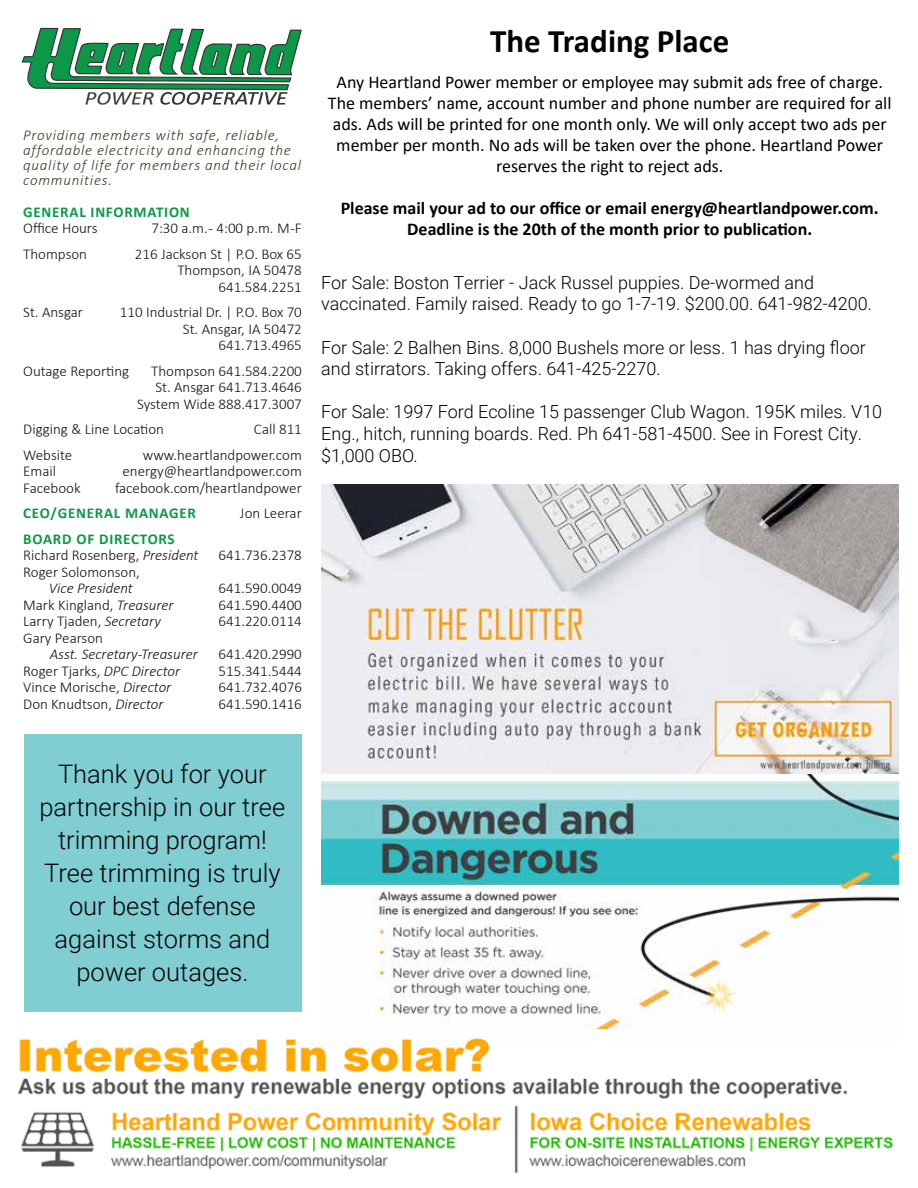
<style>
.page{position:relative;width:918px;height:1188px;background:#fff}
.page>*{position:absolute;margin:0;border:0;box-sizing:border-box;transform-origin:0 0}
.t1{font:700 33px "Calibri";color:#000}
.t2{font:300 25.5px/33px "Roboto";color:#000;text-align:center}
.t3{font:300 18px/21.6px "Roboto";color:#000}
.t4{font:18px/21px "Calibri";color:#000;text-align:center}
.t5{font:700 18px/21px "Calibri";color:#000;text-align:center}
.t6{font:300 15px/16.5px "Calibri";color:#0f120e;text-align:right}
.t7{font:italic 300 15px/15px "Calibri";letter-spacing:.05em;color:#313f1e}
.t8{font:italic 300 15px "Calibri";color:#0f120e}
.t9{font:700 15px "Calibri";letter-spacing:.05em;color:#0c9848}
.s1{font-weight:700;color:#0c9848}
.s2{font-style:italic}
</style>
<div class="page">
<svg style="left:22px;top:28px;width:280px;height:77px"></svg>
<img style="left:321px;top:773px;width:577px;height:256px">
<img style="left:18px;top:1038px;width:875px;height:136px">
<div style="left:24px;top:734px;width:277px;height:278px;background:#80ced2"></div>
<img style="left:321px;top:485px;width:577px;height:288px">
<p class="t7" style="left:23px;top:128px;width:279px">Providing members with safe, reliable, affordable electricity and enhancing the quality of life for members and their local communities.</p>
<p class="t9" style="left:23px;top:201px;width:168px">GENERAL INFORMATION</p>
<p class="t6" style="left:23px;top:220px;width:76px">Office Hours</p>
<p class="t6" style="left:151px;top:220px;width:152px">7:30 a.m. - 4:00 p.m. M -F</p>
<p class="t6" style="left:23px;top:245px;width:65px">Thompson</p>
<p class="t6" style="left:135px;top:245px;width:169px">216 Jackson St | P.O. Box 65<br>Thompson, IA 50478<br>641.584.2251</p>
<p class="t6" style="left:23px;top:304px;width:61px">St. Ansgar</p>
<p class="t6" style="left:120px;top:304px;width:184px">110 Industrial Dr. | P.O. Box 70<br>St. Ansgar, IA 50472<br>641.713.4965</p>
<p class="t6" style="left:23px;top:362px;width:107px">Outage Reporting</p>
<p class="t6" style="left:137px;top:362px;width:166px">Thompson 641.584.2200<br>St. Ansgar 641.713.4646<br>System Wide 888.417.3007</p>
<p class="t6" style="left:23px;top:421px;width:142px">Digging &amp; Line Location</p>
<p class="t6" style="left:254px;top:421px;width:49px">Call 811</p>
<p class="t6" style="left:23px;top:446px;width:51px">Website</p>
<p class="t6" style="left:143px;top:446px;width:160px">www.heartlandpower.com</p>
<p class="t6" style="left:23px;top:463px;width:34px">Email</p>
<p class="t6" style="left:123px;top:463px;width:181px">energy@heartlandpower.com</p>
<p class="t6" style="left:23px;top:479px;width:59px">Facebook</p>
<p class="t6" style="left:115px;top:479px;width:188px">facebook.com/heartlandpower</p>
<p class="t9" style="left:23px;top:503px;width:174px">CEO/GENERAL MANAGER</p>
<p class="t6" style="left:240px;top:505px;width:63px">Jon Leerar</p>
<p class="t6" style="left:23px;top:530px;width:177px;text-align:left"><span class="s1">BOARD OF DIRECTORS<br></span>Richard Rosenberg, <span class="s2">President</span></p>
<p class="t6" style="left:219px;top:547px;width:85px">641.736.2378</p>
<p class="t6" style="left:23px;top:563px;width:118px">Roger Solomonson,</p>
<p class="t8" style="left:49px;top:579px;width:86px">Vice President</p>
<p class="t6" style="left:219px;top:580px;width:85px">641.590.0049</p>
<p class="t6" style="left:23px;top:596px;width:152px">Mark Kingland, <span class="s2">Treasurer</span></p>
<p class="t6" style="left:219px;top:596px;width:85px">641.590.4400</p>
<p class="t6" style="left:23px;top:613px;width:139px">Larry Tjaden, <span class="s2">Secretary</span></p>
<p class="t6" style="left:219px;top:613px;width:85px">641.220.0114</p>
<p class="t6" style="left:23px;top:629px;width:81px">Gary Pearson</p>
<p class="t8" style="left:50px;top:645px;width:150px">Asst. Secretary-Treasurer</p>
<p class="t6" style="left:219px;top:646px;width:85px">641.420.2990</p>
<p class="t6" style="left:23px;top:662px;width:158px">Roger Tjarks, <span class="s2">DPC Director</span></p>
<p class="t6" style="left:219px;top:662px;width:85px">515.341.5444</p>
<p class="t6" style="left:23px;top:679px;width:150px">Vince Morische, <span class="s2">Director</span></p>
<p class="t6" style="left:219px;top:679px;width:85px">641.732.4076</p>
<p class="t6" style="left:23px;top:695px;width:142px">Don Knudtson, <span class="s2">Director</span></p>
<p class="t6" style="left:219px;top:695px;width:85px">641.590.1416</p>
<h1 class="t1" style="left:490px;top:17px;width:241px">The Trading Place</h1>
<p class="t4" style="left:328px;top:71px;width:565px">Any Heartland Power member or employee may submit ads free of charge.<br>The members’ name, account number and phone number are required for all ads. Ads will be printed for one month only. We will only accept two ads per member per month. No ads will be taken over the phone. Heartland Power reserves the right to reject ads.</p>
<p class="t5" style="left:341px;top:197px;width:540px">Please mail your ad to our office or email energy@heartlandpower.com.<br>Deadline is the 20th of the month prior to publication.</p>
<p class="t3" style="left:321px;top:271px;width:552px">For Sale: Boston Terrier - Jack Russel puppies. De-wormed and vaccinated. Family raised. Ready to go 1-7-19. $200.00. 641-982-4200.</p>
<p class="t3" style="left:321px;top:336px;width:546px">For Sale: 2 Balhen Bins. 8,000 Bushels more or less. 1 has drying floor and stirrators. Taking offers. 641-425-2270.</p>
<p class="t3" style="left:321px;top:401px;width:563px">For Sale: 1997 Ford Ecoline 15 passenger Club Wagon. 195K miles. V10<br>Eng., hitch, running boards. Red. Ph 641-581-4500. See in Forest City. $1,000 OBO.</p>
<h2 class="t2" style="left:39px;top:757px;width:247px">Thank you for your partnership in our tree trimming program!<br>Tree trimming is truly our best defense against storms and power outages.</h2>
</div>
